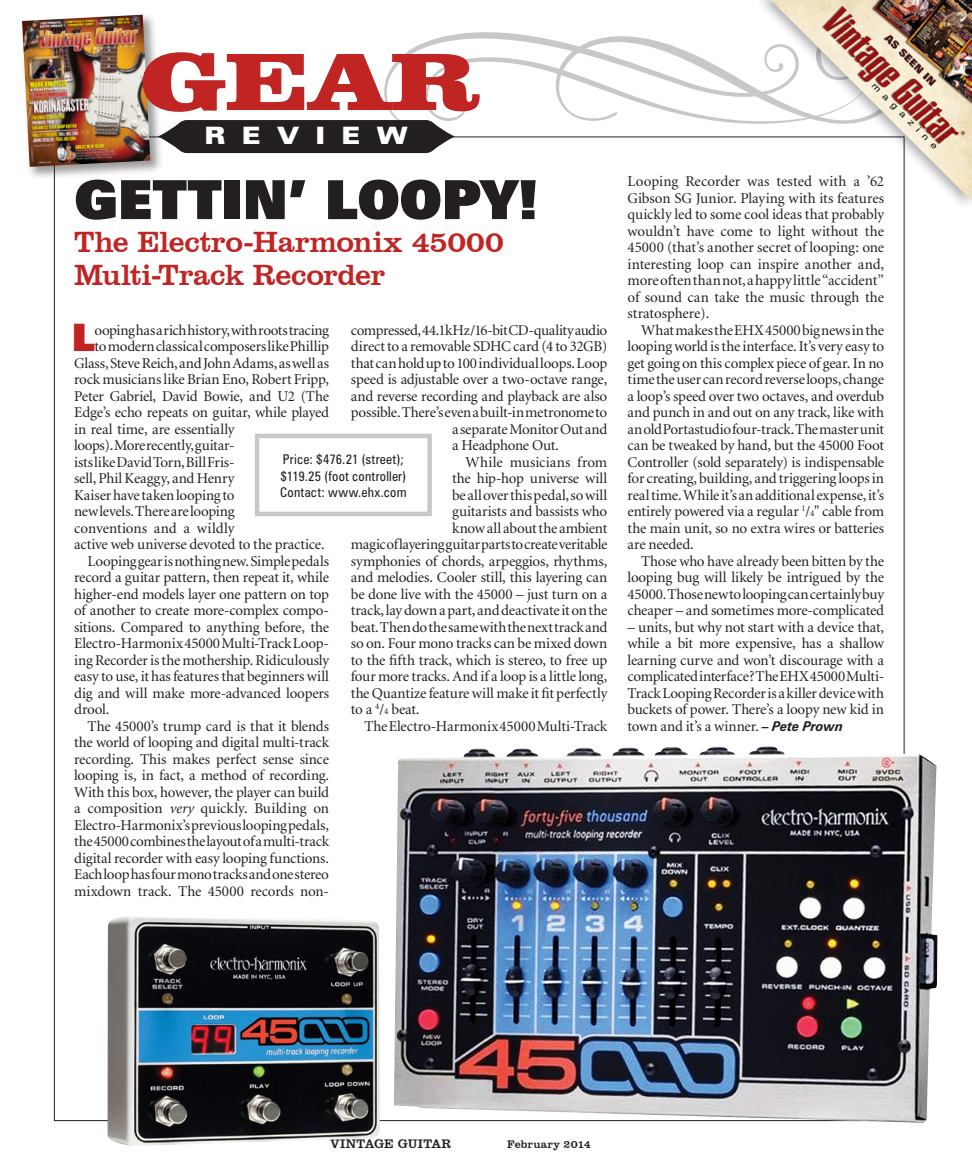
<style>
.page{position:relative;width:972px;height:1175px;background:#fff}
.page>*{position:absolute;margin:0;border:0;box-sizing:border-box;transform-origin:0 0}
.t1{font:900 83.4px "Clarendon BT";color:#c02423;scale:1.31 1}
.t2{font:900 54px "Zurich BT";letter-spacing:-.02em;color:#231f20}
.t3{font:900 37.95px "Zurich BT";color:#c02423}
.t4{font:30px/33px "Clarendon BT";letter-spacing:-.03em;color:#c02423}
.t5{font:900 expanded 24px "Zurich BT";letter-spacing:.71em;color:#fff}
.t6{font:15px/16.5px "Minion";letter-spacing:-.015em;color:#231f20;text-align:justify}
.t7{font:15px "Minion";letter-spacing:.01em;color:#231f20}
.t8{font:condensed 13.5px/16.5px "Zurich BT";letter-spacing:.015em;color:#231f20}
.t9{font:12.75px "Clarendon BT";letter-spacing:.025em;color:#231f20}
.t10{font:11.25px "Clarendon BT";letter-spacing:-.005em;color:#231f20}
.s1{font-size:9px}
.s2{font-style:italic}
.s3{font-family:"Zurich BT";font-weight:700;font-style:italic;font-size:13.5px}
</style>
<div class="page">
<div style="left:20px;top:12px;width:143px;height:168px;background:#231f20;opacity:.45"></div>
<img style="left:22px;top:15px;width:128px;height:152px">
<svg style="left:158px;top:24px;width:598px;height:129px"></svg>
<div style="left:756px;top:0;width:216px;height:211px;background:#231f20;opacity:.35"></div>
<img style="left:771px;top:0;width:201px;height:201px">
<div style="left:255px;top:433px;width:177px;height:83px;border:4px solid #c7c8ca"></div>
<img style="left:394px;top:746px;width:543px;height:376px">
<img style="left:107px;top:917px;width:273px;height:229px">
<h1 class="t1" style="left:139px;top:30px;width:262px">GEAR</h1>
<h3 class="t5" style="left:205px;top:122px;width:205px">REVIEW</h3>
<h2 class="t2" style="left:74px;top:167px;width:465px">GETTIN’ LOOPY!</h2>
<h3 class="t4" style="left:74px;top:225px;width:431px">The Electro-Harmonix 45000<br>Multi-Track Recorder</h3>
<h3 class="t3" style="left:71px;top:314px;width:25px">L</h3>
<p class="t6" style="left:95px;top:322px;width:236px">ooping has a rich history, with roots tracing</p>
<p class="t6" style="left:351px;top:322px;width:258px">compressed, 44.1kHz/16-bit CD-quality audio</p>
<p class="t6" style="left:351px;top:338px;width:258px">direct to a removable SDHC card (4 to 32GB)</p>
<p class="t6" style="left:351px;top:355px;width:258px">that can hold up to 100 individual loops. Loop</p>
<p class="t6" style="left:351px;top:371px;width:258px">speed is adjustable over a two-octave range,</p>
<p class="t6" style="left:351px;top:388px;width:258px">and reverse recording and playback are also</p>
<p class="t6" style="left:351px;top:404px;width:258px">possible. There’s even a built-in metronome to</p>
<p class="t6" style="left:452px;top:421px;width:157px">a separate Monitor Out and</p>
<p class="t6" style="left:452px;top:437px;width:108px">a Headphone Out.</p>
<p class="t7" style="left:466px;top:454px;width:143px">While musicians from</p>
<p class="t6" style="left:452px;top:470px;width:157px">the hip-hop universe will</p>
<p class="t6" style="left:452px;top:487px;width:157px">be all over this pedal, so will</p>
<p class="t6" style="left:452px;top:503px;width:157px">guitarists and bassists who</p>
<p class="t6" style="left:452px;top:520px;width:157px">know all about the ambient</p>
<p class="t6" style="left:351px;top:536px;width:258px">magic of layering guitar parts to create veritable</p>
<p class="t6" style="left:351px;top:553px;width:258px">symphonies of chords, arpeggios, rhythms,</p>
<p class="t6" style="left:351px;top:569px;width:258px">and melodies. Cooler still, this layering can</p>
<p class="t6" style="left:351px;top:586px;width:258px">be done live with the 45000 – just turn on a</p>
<p class="t6" style="left:351px;top:602px;width:258px">track, lay down a part, and deactivate it on the</p>
<p class="t6" style="left:351px;top:619px;width:258px">beat. Then do the same with the next track and</p>
<p class="t6" style="left:351px;top:635px;width:258px">so on. Four mono tracks can be mixed down</p>
<p class="t6" style="left:351px;top:652px;width:258px">to the fifth track, which is stereo, to free up</p>
<p class="t6" style="left:351px;top:668px;width:258px">four more tracks. And if a loop is a little long,</p>
<p class="t6" style="left:351px;top:685px;width:258px">the Quantize feature will make it fit perfectly</p>
<p class="t6" style="left:351px;top:701px;width:70px">to a <sup>4</sup>/<span class="s1">4</span> beat.</p>
<p class="t6" style="left:364px;top:718px;width:244px">The Electro-Harmonix 45000 Multi-Track</p>
<p class="t6" style="left:95px;top:338px;width:236px">to modern classical composers like Phillip</p>
<p class="t6" style="left:74px;top:355px;width:256px">Glass, Steve Reich, and John Adams, as well as</p>
<p class="t6" style="left:74px;top:371px;width:256px">rock musicians like Brian Eno, Robert Fripp,</p>
<p class="t6" style="left:74px;top:388px;width:256px">Peter Gabriel, David Bowie, and U2 (The</p>
<p class="t6" style="left:74px;top:404px;width:257px">Edge’s echo repeats on guitar, while played</p>
<p class="t6" style="left:74px;top:421px;width:162px">in real time, are essentially</p>
<p class="t6" style="left:74px;top:437px;width:162px">loops). More recently, guitar-</p>
<p class="t6" style="left:74px;top:454px;width:162px">ists like David Torn, Bill Fris-</p>
<p class="t6" style="left:74px;top:470px;width:162px">sell, Phil Keaggy, and Henry</p>
<p class="t6" style="left:74px;top:487px;width:162px">Kaiser have taken looping to</p>
<p class="t6" style="left:74px;top:503px;width:162px">new levels. There are looping</p>
<p class="t6" style="left:74px;top:520px;width:162px">conventions and a wildly</p>
<p class="t6" style="left:74px;top:536px;width:252px">active web universe devoted to the practice.</p>
<p class="t6" style="left:88px;top:553px;width:243px">Looping gear is nothing new. Simple pedals</p>
<p class="t6" style="left:74px;top:569px;width:256px">record a guitar pattern, then repeat it, while</p>
<p class="t6" style="left:74px;top:586px;width:256px">higher-end models layer one pattern on top</p>
<p class="t6" style="left:74px;top:602px;width:257px">of another to create more-complex compo-</p>
<p class="t6" style="left:74px;top:619px;width:257px">sitions. Compared to anything before, the</p>
<p class="t6" style="left:74px;top:635px;width:257px">Electro-Harmonix 45000 Multi-Track Loop-</p>
<p class="t6" style="left:74px;top:652px;width:257px">ing Recorder is the mothership. Ridiculously</p>
<p class="t6" style="left:74px;top:668px;width:256px">easy to use, it has features that beginners will</p>
<p class="t6" style="left:74px;top:685px;width:257px">dig and will make more-advanced loopers</p>
<p class="t6" style="left:74px;top:701px;width:37px">drool.</p>
<p class="t6" style="left:88px;top:718px;width:243px">The 45000’s trump card is that it blends</p>
<p class="t6" style="left:74px;top:734px;width:257px">the world of looping and digital multi-track</p>
<p class="t6" style="left:74px;top:751px;width:256px">recording. This makes perfect sense since</p>
<p class="t6" style="left:74px;top:767px;width:257px">looping is, in fact, a method of recording.</p>
<p class="t6" style="left:74px;top:784px;width:256px">With this box, however, the player can build</p>
<p class="t6" style="left:74px;top:800px;width:257px">a composition <span class="s2">very</span> quickly. Building on</p>
<p class="t6" style="left:74px;top:817px;width:256px">Electro-Harmonix’s previous looping pedals,</p>
<p class="t6" style="left:74px;top:833px;width:257px">the 45000 combines the layout of a multi-track</p>
<p class="t6" style="left:74px;top:850px;width:257px">digital recorder with easy looping functions.</p>
<p class="t6" style="left:74px;top:866px;width:256px">Each loop has four mono tracks and one stereo</p>
<p class="t6" style="left:74px;top:883px;width:256px">mixdown track. The 45000 records non-</p>
<p class="t8" style="left:280px;top:451px;width:128px">Price: $476.21 (street); $119.25 (foot controller)<br>Contact: www.ehx.com</p>
<p class="t6" style="left:628px;top:173px;width:258px">Looping Recorder was tested with a ’62<br>Gibson SG Junior. Playing with its features quickly led to some cool ideas that probably wouldn’t have come to light without the 45000 (that’s another secret of looping: one interesting loop can inspire another and, more often than not, a happy little “accident” of sound can take the music through the stratosphere).</p>
<p class="t6" style="left:628px;top:322px;width:258px;text-indent:14px">What makes the EHX 45000 big news in the looping world is the interface. It’s very easy to get going on this complex piece of gear. In no time the user can record reverse loops, change a loop’s speed over two octaves, and overdub and punch in and out on any track, like with an old Portastudio four-track. The master unit can be tweaked by hand, but the 45000 Foot Controller (sold separately) is indispensable for creating, building, and triggering loops in real time. While it’s an additional expense, it’s entirely powered via a regular <sup>1</sup>/<span class="s1">4</span>" cable from the main unit, so no extra wires or batteries are needed.</p>
<p class="t6" style="left:628px;top:553px;width:258px;text-indent:14px">Those who have already been bitten by the looping bug will likely be intrigued by the 45000. Those new to looping can certainly buy cheaper – and sometimes more-complicated</p>
<p class="t6" style="left:628px;top:619px;width:258px">– units, but why not start with a device that, while a bit more expensive, has a shallow learning curve and won’t discourage with a complicated interface? The EHX 45000 Multi-Track Looping Recorder is a killer device with buckets of power. There’s a loopy new kid in town and it’s a winner. <span class="s3">– Pete Prown</span></p>
<p class="t9" style="left:330px;top:1135px;width:123px">Vintage Guitar</p>
<p class="t10" style="left:507px;top:1137px;width:85px">February 2014</p>
</div>
